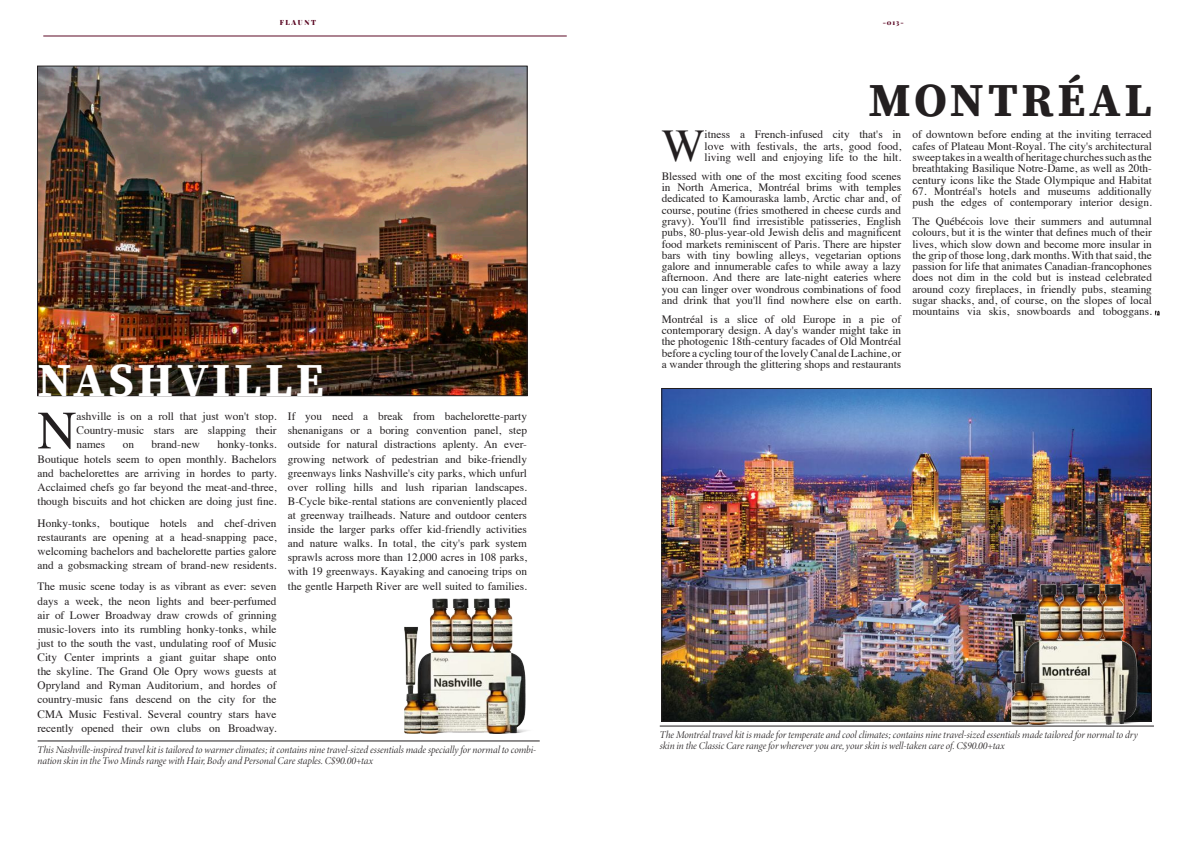
<style>
.page{position:relative;width:1191px;height:842px;background:#fff}
.page>*{position:absolute;margin:0;border:0;box-sizing:border-box;transform-origin:0 0}
.Body_Text__-_1st_Let{font:53.9px "Times";color:#231f20}
.Headline_-_50pt_Semi{font:700 47px "Source Serif Pro";letter-spacing:.08em;color:#fff}
.Headline_-_50pt_Semi-2{font:700 47px "Source Serif Pro";letter-spacing:.08em;color:#231f20}
.Body_Text__-_1st_Let-2{font:45.4px "Times";color:#231f20}
.Body_Text__-_Justifi{font:11.3px/11.3px "Times";color:#231f20;text-align:justify}
.Body_Text__-_1st_Let-3{font:11.3px/14.1px "Times";color:#231f20;text-align:justify}
.Pull_Quote_-_Below_L{font:italic 10.3px/11.3px "Minion Variable Concept";color:#231f20}
.t1{font:7px "Playfair Display";letter-spacing:.225em;color:#5b0925}
</style>
<div class="page">
<img style="left:39px;top:68px;width:486px;height:326px">
<div style="left:37px;top:66px;width:490px;height:330px;border:1px solid #231f20"></div>
<hr style="left:38px;top:740px;width:502px;height:1px;background:#231f20">
<img style="left:404px;top:599px;width:124px;height:135px">
<img style="left:663px;top:390px;width:486px;height:330px">
<hr style="left:660px;top:725px;width:494px;height:1px;background:#231f20">
<img style="left:1011px;top:584px;width:141px;height:140px">
<svg style="left:1155px;top:311px;width:4px;height:4px"></svg>
<hr style="left:43px;top:36px;width:524px;height:1px;background:#5b0925">
<p class="t1" style="left:280px;top:17px;width:38px">FLAUNT</p>
<p class="t1" style="left:883px;top:17px;width:22px">-013-</p>
<p class="Headline_-_50pt_Semi" style="left:38px;top:348px;width:288px">NASHVILLE</p>
<p class="Body_Text__-_1st_Let" style="left:38px;top:380px;width:40px">N</p>
<p class="Body_Text__-_1st_Let-3" style="left:76px;top:408px;width:202px">ashville is on a roll that just won't stop.<br>Country-music stars are slapping their names</p>
<p class="Body_Text__-_Justifi" style="left:288px;top:408px;width:241px;line-height:14.1px">If you need a break from bachelorette-party shenanigans or a boring convention panel, step outside for natural distractions aplenty. An ever&shy;growing network of pedestrian and bike-friendly greenways links Nashville's city parks, which unfurl over rolling hills and lush riparian landscapes.<br>B-Cycle bike-rental stations are conveniently placed at greenway trailheads. Nature and outdoor centers inside the larger parks offer kid-friendly activities and nature walks. In total, the city's park system sprawls across more than 12,000 acres in 108 parks, with 19 greenways. Kayaking and canoeing trips on the gentle Harpeth River are well suited to families.</p>
<p class="Body_Text__-_1st_Let-3" style="left:123px;top:437px;width:13px">on</p>
<p class="Body_Text__-_1st_Let-3" style="left:152px;top:437px;width:50px">brand-new</p>
<p class="Body_Text__-_1st_Let-3" style="left:38px;top:437px;width:241px;text-indent:180px">honky-tonks.<br>Boutique hotels seem to open monthly. Bachelors and bachelorettes are arriving in hordes to party.<br>Acclaimed chefs go far beyond the meat-and-three, though biscuits and hot chicken are doing just fine.</p>
<p class="Body_Text__-_Justifi" style="left:38px;top:515px;width:241px;line-height:14.1px">Honky-tonks, boutique hotels and chef-driven restaurants are opening at a head-snapping pace, welcoming bachelors and bachelorette parties galore and a gobsmacking stream of brand-new residents.</p>
<p class="Body_Text__-_Justifi" style="left:38px;top:579px;width:241px;line-height:14.1px">The music scene today is as vibrant as ever: seven days a week, the neon lights and beer-perfumed air of Lower Broadway draw crowds of grinning music-lovers into its rumbling honky-tonks, while just to the south the vast, undulating roof of Music City Center imprints a giant guitar shape onto the skyline. The Grand Ole Opry wows guests at Opryland and Ryman Auditorium, and hordes of country-music fans descend on the city for the CMA Music Festival. Several country stars have recently opened their own clubs on Broadway.</p>
<p class="Pull_Quote_-_Below_L" style="left:38px;top:744px;width:500px">This Nashville-inspired travel kit is tailored to warmer climates; it contains nine travel-sized essentials made specially for normal to combi&shy;nation skin in the Two Minds range with Hair, Body and Personal Care staples. C$90.00+tax</p>
<p class="Headline_-_50pt_Semi-2" style="left:869px;top:68px;width:284px">MONTRÉAL</p>
<p class="Body_Text__-_1st_Let-2" style="left:662px;top:103px;width:44px">W</p>
<p class="Body_Text__-_1st_Let-3" style="left:704px;top:128px;width:198px;line-height:11.3px">itness a French-infused city that's in love with festivals, the arts, good food, living well and enjoying life to the hilt.</p>
<p class="Body_Text__-_Justifi" style="left:662px;top:169px;width:241px">Blessed with one of the most exciting food scenes in North America, Montréal brims with temples dedicated to Kamouraska lamb, Arctic char and, of course, poutine (fries smothered in cheese curds and gravy). You'll find irresistible patisseries, English pubs, 80-plus-year-old Jewish delis and magnificent food markets reminiscent of Paris. There are hipster bars with tiny bowling alleys, vegetarian options galore and innumerable cafes to while away a lazy afternoon. And there are late-night eateries where you can linger over wondrous combinations of food and drink that you'll find nowhere else on earth.</p>
<p class="Body_Text__-_Justifi" style="left:662px;top:312px;width:241px">Montréal is a slice of old Europe in a pie of contemporary design. A day's wander might take in the photogenic 18th-century facades of Old Montréal before a cycling tour of the lovely Canal de Lachine, or a wander through the glittering shops and restaurants</p>
<p class="Body_Text__-_Justifi" style="left:912px;top:128px;width:241px">of downtown before ending at the inviting terraced cafes of Plateau Mont-Royal. The city's architectural sweep takes in a wealth of heritage churches such as the breathtaking Basilique Notre-Dame, as well as 20th&shy;century icons like the Stade Olympique and Habitat</p>
<p class="Body_Text__-_Justifi" style="left:912px;top:184px;width:241px">67. Montréal's hotels and museums additionally push the edges of contemporary interior design.</p>
<p class="Body_Text__-_Justifi" style="left:912px;top:215px;width:241px">The Québécois love their summers and autumnal colours, but it is the winter that defines much of their lives, which slow down and become more insular in the grip of those long, dark months. With that said, the passion for life that animates Canadian-francophones does not dim in the cold but is instead celebrated around cozy fireplaces, in friendly pubs, steaming sugar shacks, and, of course, on the slopes of local mountains via skis, snowboards and toboggans.</p>
<p class="Pull_Quote_-_Below_L" style="left:660px;top:729px;width:479px">The Montréal travel kit is made for temperate and cool climates; contains nine travel-sized essentials made tailored for normal to dry skin in the Classic Care range for wherever you are, your skin is well-taken care of. C$90.00+tax</p>
</div>
